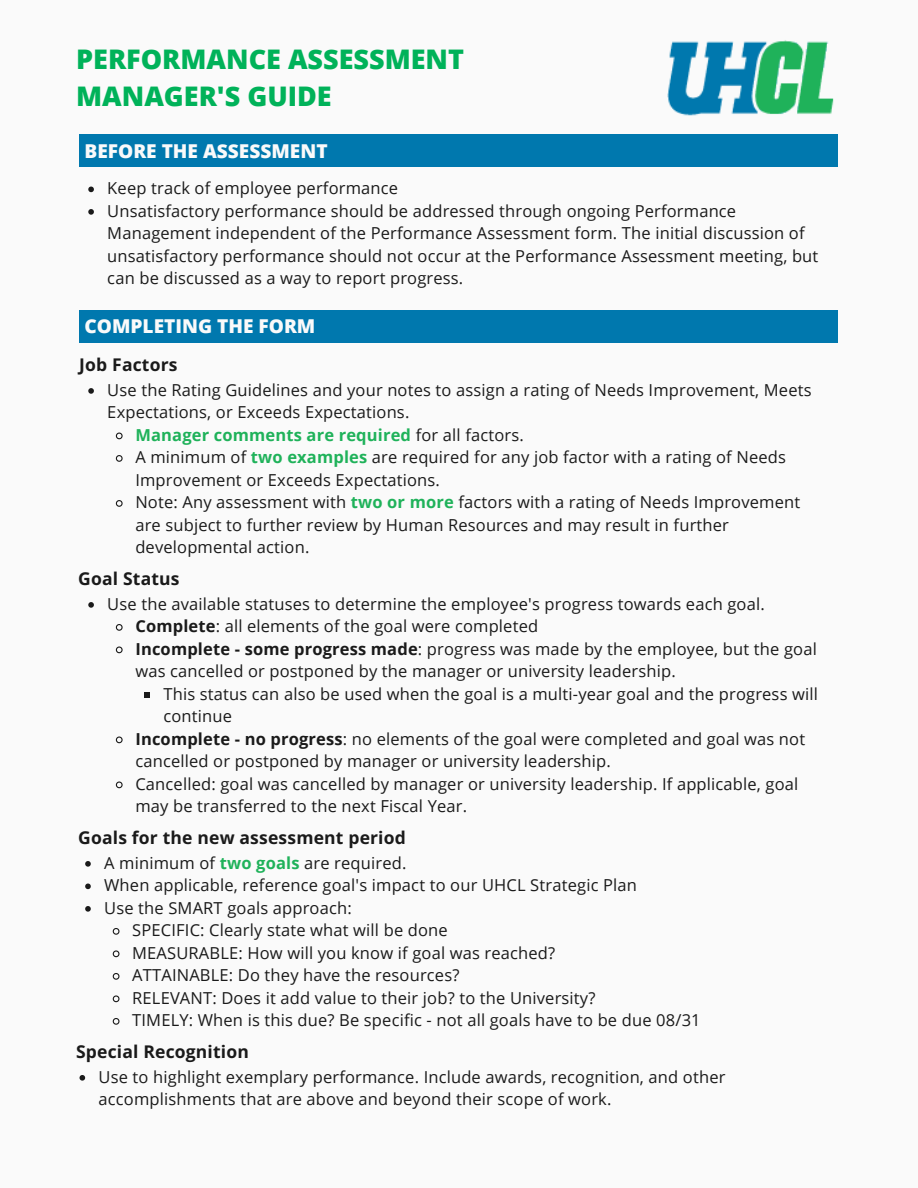
<style>
.page{position:relative;width:918px;height:1188px;background:#fafafa}
.page>*{position:absolute;margin:0;border:0;box-sizing:border-box;transform-origin:0 0}
.t1{font:800 27px/37.2px "Open Sans";color:#00b259}
.t2{font:800 19.05px "Open Sans";color:#fafafa}
.t3{font:700 17.55px "Open Sans";letter-spacing:.01em;color:#1a1a1a}
.t4{font:16.5px/22.5px "Open Sans";letter-spacing:.01em;color:#1a1a1a}
.t5{font:700 16.5px "Open Sans";letter-spacing:.01em;color:#1fb25a}
.s1{font-weight:400;color:#1a1a1a}
.s2{font-weight:700;color:#1fb25a}
.s3{font-weight:700}
</style>
<div class="page">
<div style="left:79px;top:134px;width:758px;height:33px;background:#0078ae"></div>
<div style="left:79px;top:310px;width:759px;height:32px;background:#0078ae"></div>
<img style="left:667px;top:40px;width:167px;height:76px">
<svg style="left:88px;top:187px;width:6px;height:5px"></svg>
<svg style="left:88px;top:209px;width:6px;height:6px"></svg>
<svg style="left:88px;top:602px;width:6px;height:6px"></svg>
<svg style="left:115px;top:624px;width:8px;height:7px"></svg>
<svg style="left:115px;top:646px;width:8px;height:8px"></svg>
<svg style="left:145px;top:692px;width:5px;height:6px"></svg>
<svg style="left:115px;top:736px;width:8px;height:8px"></svg>
<svg style="left:115px;top:781px;width:8px;height:8px"></svg>
<svg style="left:88px;top:388px;width:6px;height:6px"></svg>
<svg style="left:115px;top:432px;width:8px;height:8px"></svg>
<svg style="left:115px;top:455px;width:8px;height:7px"></svg>
<svg style="left:115px;top:500px;width:8px;height:7px"></svg>
<svg style="left:85px;top:861px;width:6px;height:6px"></svg>
<svg style="left:85px;top:884px;width:6px;height:5px"></svg>
<svg style="left:85px;top:906px;width:6px;height:6px"></svg>
<svg style="left:112px;top:928px;width:8px;height:7px"></svg>
<svg style="left:112px;top:950px;width:8px;height:8px"></svg>
<svg style="left:112px;top:973px;width:8px;height:7px"></svg>
<svg style="left:112px;top:995px;width:8px;height:8px"></svg>
<svg style="left:112px;top:1018px;width:8px;height:7px"></svg>
<svg style="left:80px;top:1075px;width:5px;height:6px"></svg>
<h1 class="t1" style="left:76px;top:40px;width:389px">PERFORMANCE ASSESSMENT<br>MANAGER'S GUIDE</h1>
<p class="t2" style="left:85px;top:138px;width:245px">BEFORE THE ASSESSMENT</p>
<p class="t4" style="left:107px;top:177px;width:713px">Keep track of employee performance<br>Unsatisfactory performance should be addressed through ongoing Performance Management independent of the Performance Assessment form. The initial discussion of unsatisfactory performance should not occur at the Performance Assessment meeting, but can be discussed as a way to report progress.</p>
<p class="t2" style="left:85px;top:313px;width:232px">COMPLETING THE FORM</p>
<p class="t3" style="left:79px;top:352px;width:100px">Job Factors</p>
<p class="t4" style="left:107px;top:378px;width:706px">Use the Rating Guidelines and your notes to assign a rating of Needs Improvement, Meets</p>
<p class="t4" style="left:107px;top:401px;width:304px">Expectations, or Exceeds Expectations.</p>
<p class="t5" style="left:135px;top:423px;width:390px">Manager comments are required <span class="s1">for all factors.</span></p>
<p class="t4" style="left:135px;top:446px;width:652px">A minimum of <span class="s2">two examples</span> are required for any job factor with a rating of Needs</p>
<p class="t4" style="left:135px;top:468px;width:306px">Improvement or Exceeds Expectations.</p>
<p class="t4" style="left:135px;top:491px;width:666px">Note: Any assessment with <span class="s2">two or more</span> factors with a rating of Needs Improvement</p>
<p class="t4" style="left:135px;top:513px;width:595px">are subject to further review by Human Resources and may result in further</p>
<p class="t4" style="left:135px;top:536px;width:176px">developmental action.</p>
<p class="t3" style="left:78px;top:566px;width:103px">Goal Status</p>
<p class="t4" style="left:135px;top:592px;width:683px;text-indent:-28px">Use the available statuses to determine the employee's progress towards each goal.<br><span class="s3">Complete</span>: all elements of the goal were completed<br><span class="s3">Incomplete - some progress made</span>: progress was made by the employee, but the goal was cancelled or postponed by the manager or university leadership.</p>
<p class="t4" style="left:163px;top:682px;width:656px">This status can also be used when the goal is a multi-year goal and the progress will</p>
<p class="t4" style="left:163px;top:705px;width:70px">continue</p>
<p class="t4" style="left:135px;top:727px;width:671px"><span class="s3">Incomplete - no progress</span>: no elements of the goal were completed and goal was not</p>
<p class="t4" style="left:135px;top:750px;width:477px">cancelled or postponed by manager or university leadership.</p>
<p class="t4" style="left:135px;top:772px;width:665px">Cancelled: goal was cancelled by manager or university leadership. If applicable, goal</p>
<p class="t4" style="left:135px;top:795px;width:333px">may be transferred to the next Fiscal Year.</p>
<p class="t3" style="left:78px;top:825px;width:329px">Goals for the new assessment period</p>
<p class="t4" style="left:104px;top:851px;width:304px">A minimum of <span class="s2">two goals</span> are required.</p>
<p class="t4" style="left:104px;top:874px;width:534px">When applicable, reference goal's impact to our UHCL Strategic Plan</p>
<p class="t4" style="left:104px;top:896px;width:249px">Use the SMART goals approach:</p>
<p class="t4" style="left:132px;top:919px;width:317px">SPECIFIC: Clearly state what will be done</p>
<p class="t4" style="left:132px;top:941px;width:425px">MEASURABLE: How will you know if goal was reached?</p>
<p class="t4" style="left:132px;top:964px;width:329px">ATTAINABLE: Do they have the resources?</p>
<p class="t4" style="left:132px;top:986px;width:465px">RELEVANT: Does it add value to their job? to the University?</p>
<p class="t4" style="left:132px;top:1009px;width:570px">TIMELY: When is this due? Be specific - not all goals have to be due 08/31</p>
<p class="t3" style="left:76px;top:1039px;width:174px">Special Recognition</p>
<p class="t4" style="left:99px;top:1065px;width:628px">Use to highlight exemplary performance. Include awards, recognition, and other accomplishments that are above and beyond their scope of work.</p>
</div>
